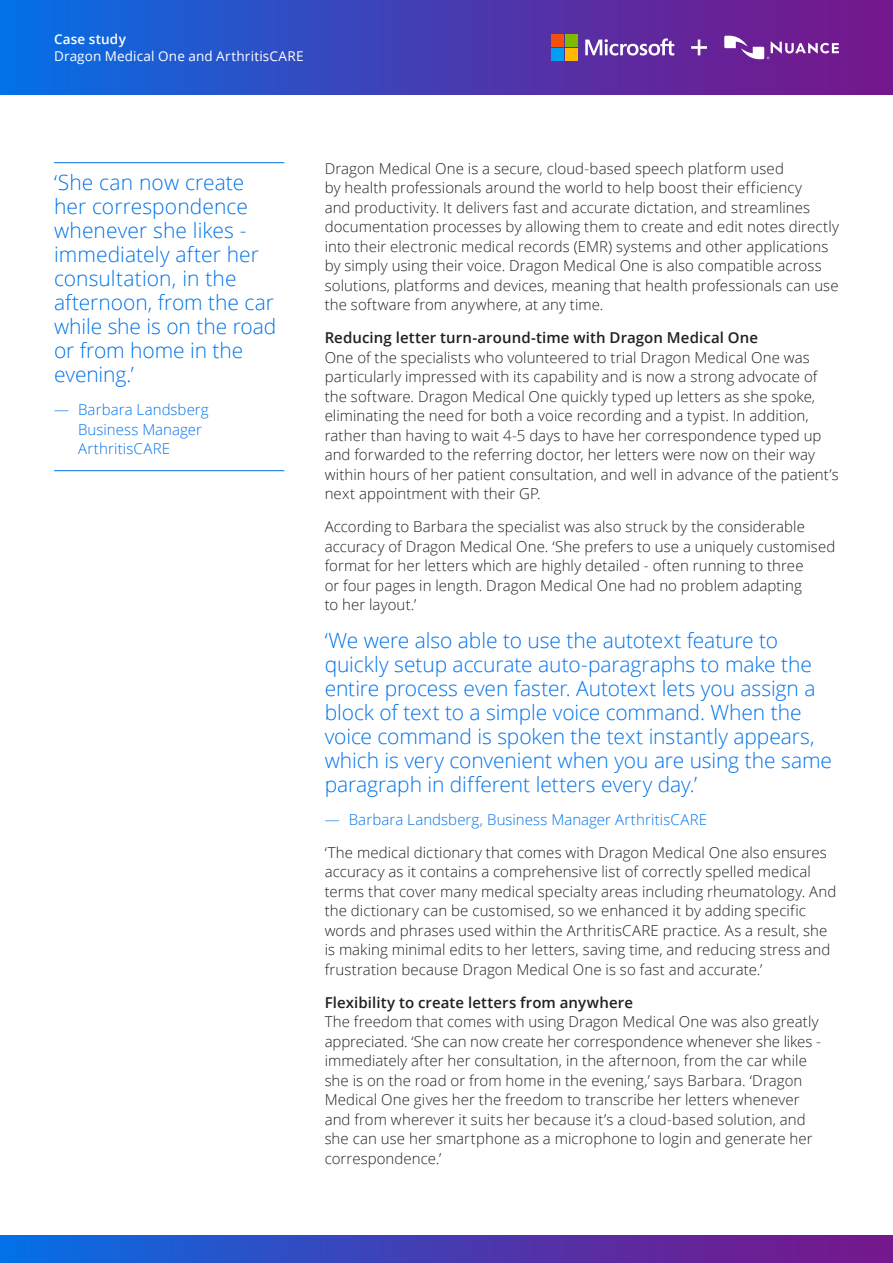
<style>
.page{position:relative;width:893px;height:1263px;background:#fff}
.page>*{position:absolute;margin:0;border:0;box-sizing:border-box;transform-origin:0 0}
.Pull_Quote_within_text_14_16{font:300 21px/24px "Open Sans";letter-spacing:-.005em;color:#0073ea}
.Body_Text_10_13{font:300 15px/19.5px "Open Sans";letter-spacing:.005em;color:#231f20}
.t1{font:300 15px/19.5px "Open Sans";letter-spacing:.005em;color:#0073ea}
.Body_Text_Subhead_10_13_SemiBold{font:600 15px "Open Sans";letter-spacing:.005em;color:#231f20}
.t2{font:13.5px "Open Sans";letter-spacing:.015em;color:#fff}
.t3{font:600 13.5px "Open Sans";letter-spacing:.015em;color:#fff}
</style>
<div class="page">
<div style="left:0;top:1236px;width:893px;height:27px;background:linear-gradient(to right,#096ce3,#7e1085)"></div>
<div style="left:0;top:0;width:893px;height:94px;background:linear-gradient(to right,#096ce3,#7e1085)"></div>
<svg style="left:691px;top:40px;width:16px;height:15px"></svg>
<svg style="left:724px;top:36px;width:115px;height:23px"></svg>
<svg style="left:585px;top:38px;width:89px;height:18px"></svg>
<div style="left:551px;top:34px;width:13px;height:13px;background:#f34f0d"></div>
<div style="left:565px;top:34px;width:13px;height:13px;background:#7dba00"></div>
<div style="left:551px;top:48px;width:13px;height:13px;background:#00a0f0"></div>
<div style="left:565px;top:48px;width:13px;height:13px;background:#ffb800"></div>
<hr style="left:54px;top:162px;width:230px;height:1px;background:#0073ea">
<hr style="left:54px;top:470px;width:230px;height:1px;background:#0073ea">
<p class="t3" style="left:54px;top:30px;width:73px">Case study</p>
<p class="t2" style="left:54px;top:47px;width:251px">Dragon Medical One and ArthritisCARE</p>
<h1 class="Pull_Quote_within_text_14_16" style="left:54px;top:170px;width:224px">‘She can now create her correspondence whenever she likes - immediately after her consultation, in the afternoon, from the car while she is on the road or from home in the evening.’</h1>
<p class="t1" style="left:78px;top:399px;width:132px;text-indent:-24px">— Barbara Landsberg<br>Business Manager<br>ArthritisCARE</p>
<p class="Body_Text_10_13" style="left:325px;top:158px;width:516px">Dragon Medical One is a secure, cloud-based speech platform used<br>by health professionals around the world to help boost their efficiency<br>and productivity. It delivers fast and accurate dictation, and streamlines documentation processes by allowing them to create and edit notes directly into their electronic medical records (EMR) systems and other applications by simply using their voice. Dragon Medical One is also compatible across solutions, platforms and devices, meaning that health professionals can use the software from anywhere, at any time.</p>
<h2 class="Body_Text_Subhead_10_13_SemiBold" style="left:325px;top:327px;width:435px">Reducing letter turn-around-time with Dragon Medical One</h2>
<p class="Body_Text_10_13" style="left:325px;top:347px;width:516px">One of the specialists who volunteered to trial Dragon Medical One was particularly impressed with its capability and is now a strong advocate of the software. Dragon Medical One quickly typed up letters as she spoke, eliminating the need for both a voice recording and a typist. In addition, rather than having to wait 4-5 days to have her correspondence typed up and forwarded to the referring doctor, her letters were now on their way within hours of her patient consultation, and well in advance of the patient’s next appointment with their GP.</p>
<p class="Body_Text_10_13" style="left:325px;top:516px;width:512px">According to Barbara the specialist was also struck by the considerable accuracy of Dragon Medical One. ‘She prefers to use a uniquely customised format for her letters which are highly detailed - often running to three<br>or four pages in length. Dragon Medical One had no problem adapting<br>to her layout.’</p>
<p class="Pull_Quote_within_text_14_16" style="left:325px;top:627px;width:509px">‘We were also able to use the autotext feature to quickly setup accurate auto-paragraphs to make the entire process even faster. Autotext lets you assign a block of text to a simple voice command. When the voice command is spoken the text instantly appears, which is very convenient when you are using the same paragraph in different letters every day.’</p>
<p class="t1" style="left:325px;top:809px;width:384px">— Barbara Landsberg, Business Manager ArthritisCARE</p>
<p class="Body_Text_10_13" style="left:325px;top:842px;width:513px">‘The medical dictionary that comes with Dragon Medical One also ensures accuracy as it contains a comprehensive list of correctly spelled medical terms that cover many medical specialty areas including rheumatology. And the dictionary can be customised, so we enhanced it by adding specific words and phrases used within the ArthritisCARE practice. As a result, she is making minimal edits to her letters, saving time, and reducing stress and frustration because Dragon Medical One is so fast and accurate.’</p>
<h2 class="Body_Text_Subhead_10_13_SemiBold" style="left:325px;top:992px;width:310px">Flexibility to create letters from anywhere</h2>
<p class="Body_Text_10_13" style="left:325px;top:1011px;width:498px">The freedom that comes with using Dragon Medical One was also greatly appreciated. ‘She can now create her correspondence whenever she likes - immediately after her consultation, in the afternoon, from the car while she is on the road or from home in the evening,’ says Barbara. ‘Dragon Medical One gives her the freedom to transcribe her letters whenever and from wherever it suits her because it’s a cloud-based solution, and she can use her smartphone as a microphone to login and generate her correspondence.’</p>
</div>
